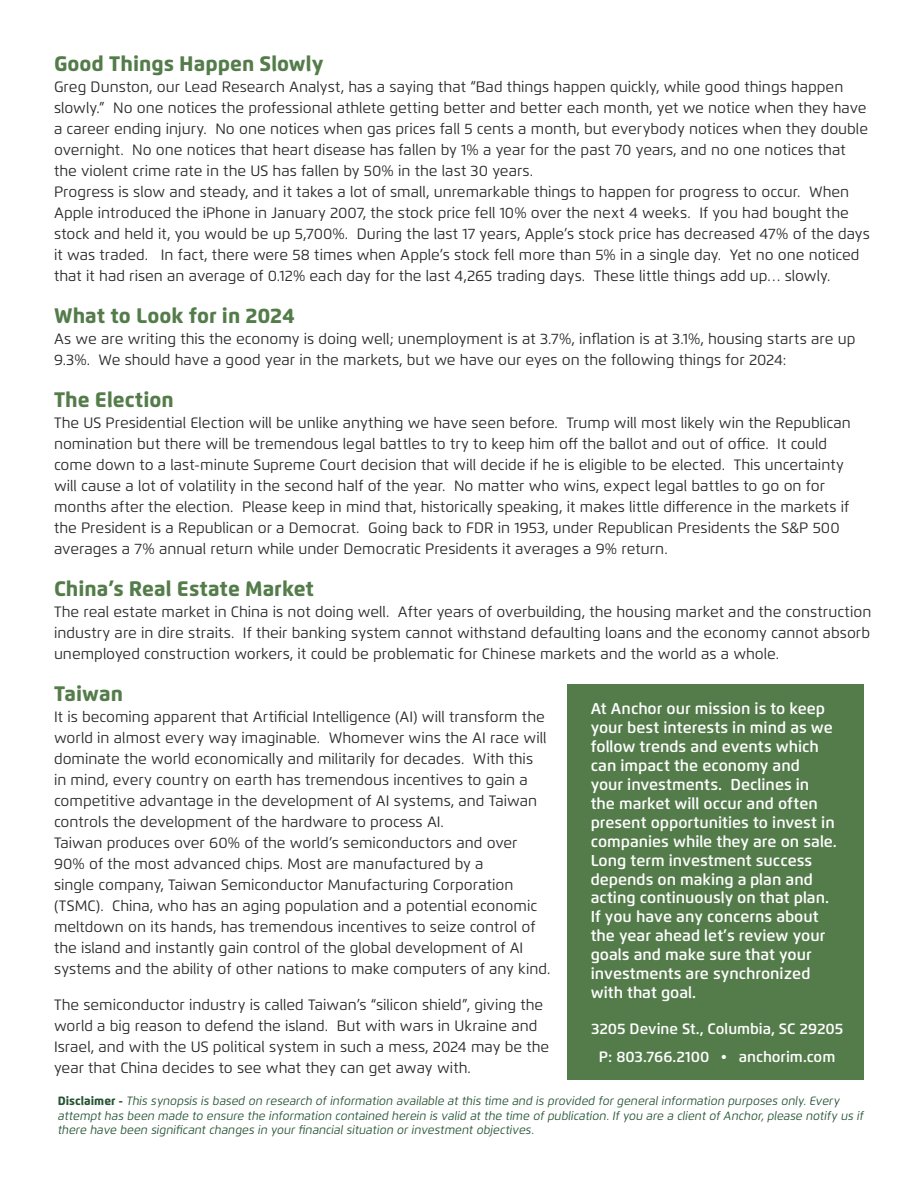
<style>
.page{position:relative;width:918px;height:1188px;background:#fff}
.page>*{position:absolute;margin:0;border:0;box-sizing:border-box;transform-origin:0 0}
.t1{font:800 21px "Flexo";color:#547c4a}
.t2{font:600 15.75px/18.9px "Flexo";color:#fff}
.t3{font:15px/21px "Flexo";color:#2a2928}
.t4{font:600 15px/28.5px "Flexo";color:#fff;text-align:center}
.t5{font:italic 12px/14.2px "Flexo";color:#255333}
.s1{font-weight:800;font-style:normal}
</style>
<div class="page">
<div style="left:567px;top:685px;width:297px;height:395px;background:#547c4a"></div>
<h1 class="t1" style="left:54px;top:54px;width:271px">Good Things Happen Slowly</h1>
<p class="t3" style="left:54px;top:77px;width:817px">Greg Dunston, our Lead Research Analyst, has a saying that “Bad things happen quickly, while good things happen slowly.” No one notices the professional athlete getting better and better each month, yet we notice when they have a career ending injury. No one notices when gas prices fall 5 cents a month, but everybody notices when they double overnight. No one notices that heart disease has fallen by 1% a year for the past 70 years, and no one notices that the violent crime rate in the US has fallen by 50% in the last 30 years.<br>Progress is slow and steady, and it takes a lot of small, unremarkable things to happen for progress to occur. When Apple introduced the iPhone in January 2007, the stock price fell 10% over the next 4 weeks. If you had bought the stock and held it, you would be up 5,700%. During the last 17 years, Apple’s stock price has decreased 47% of the days it was traded. In fact, there were 58 times when Apple’s stock fell more than 5% in a single day. Yet no one noticed that it had risen an average of 0.12% each day for the last 4,265 trading days. These little things add up… slowly.</p>
<h1 class="t1" style="left:54px;top:306px;width:242px">What to Look for in 2024</h1>
<p class="t3" style="left:54px;top:329px;width:803px">As we are writing this the economy is doing well; unemployment is at 3.7%, inflation is at 3.1%, housing starts are up<br>9.3%. We should have a good year in the markets, but we have our eyes on the following things for 2024:</p>
<h1 class="t1" style="left:54px;top:390px;width:121px">The Election</h1>
<p class="t3" style="left:54px;top:413px;width:798px">The US Presidential Election will be unlike anything we have seen before. Trump will most likely win the Republican nomination but there will be tremendous legal battles to try to keep him off the ballot and out of office. It could come down to a last-minute Supreme Court decision that will decide if he is eligible to be elected. This uncertainty will cause a lot of volatility in the second half of the year. No matter who wins, expect legal battles to go on for months after the election. Please keep in mind that, historically speaking, it makes little difference in the markets if the President is a Republican or a Democrat. Going back to FDR in 1953, under Republican Presidents the S&amp;P 500 averages a 7% annual return while under Democratic Presidents it averages a 9% return.</p>
<h1 class="t1" style="left:54px;top:579px;width:262px">China’s Real Estate Market</h1>
<p class="t3" style="left:54px;top:602px;width:819px;text-align:justify">The real estate market in China is not doing well. After years of overbuilding, the housing market and the construction industry are in dire straits. If their banking system cannot withstand defaulting loans and the economy cannot absorb unemployed construction workers, it could be problematic for Chinese markets and the world as a whole.</p>
<h1 class="t1" style="left:54px;top:685px;width:70px">Taiwan</h1>
<p class="t3" style="left:54px;top:707px;width:498px">It is becoming apparent that Artificial Intelligence (AI) will transform the world in almost every way imaginable. Whomever wins the AI race will dominate the world economically and militarily for decades. With this<br>in mind, every country on earth has tremendous incentives to gain a competitive advantage in the development of AI systems, and Taiwan controls the development of the hardware to process AI.<br>Taiwan produces over 60% of the world’s semiconductors and over 90% of the most advanced chips. Most are manufactured by a<br>single company, Taiwan Semiconductor Manufacturing Corporation (TSMC). China, who has an aging population and a potential economic meltdown on its hands, has tremendous incentives to seize control of the island and instantly gain control of the global development of AI systems and the ability of other nations to make computers of any kind.</p>
<p class="t3" style="left:54px;top:995px;width:497px">The semiconductor industry is called Taiwan’s “silicon shield”, giving the world a big reason to defend the island. But with wars in Ukraine and Israel, and with the US political system in such a mess, 2024 may be the year that China decides to see what they can get away with.</p>
<p class="t2" style="left:591px;top:700px;width:248px">At Anchor our mission is to keep your best interests in mind as we follow trends and events which can impact the economy and<br>your investments. Declines in the market will occur and often present opportunities to invest in companies while they are on sale.<br>Long term investment success depends on making a plan and acting continuously on that plan.<br>If you have any concerns about the year ahead let’s review your goals and make sure that your investments are synchronized with that goal.</p>
<p class="t4" style="left:591px;top:1015px;width:254px">3205 Devine St., Columbia, SC 29205<br>P: 803.766.2100 • anchorim.com</p>
<p class="t5" style="left:58px;top:1095px;width:807px"><span class="s1">Disclaimer -</span> This synopsis is based on research of information available at this time and is provided for general information purposes only. Every attempt has been made to ensure the information contained herein is valid at the time of publication. If you are a client of Anchor, please notify us if there have been significant changes in your financial situation or investment objectives.</p>
</div>
